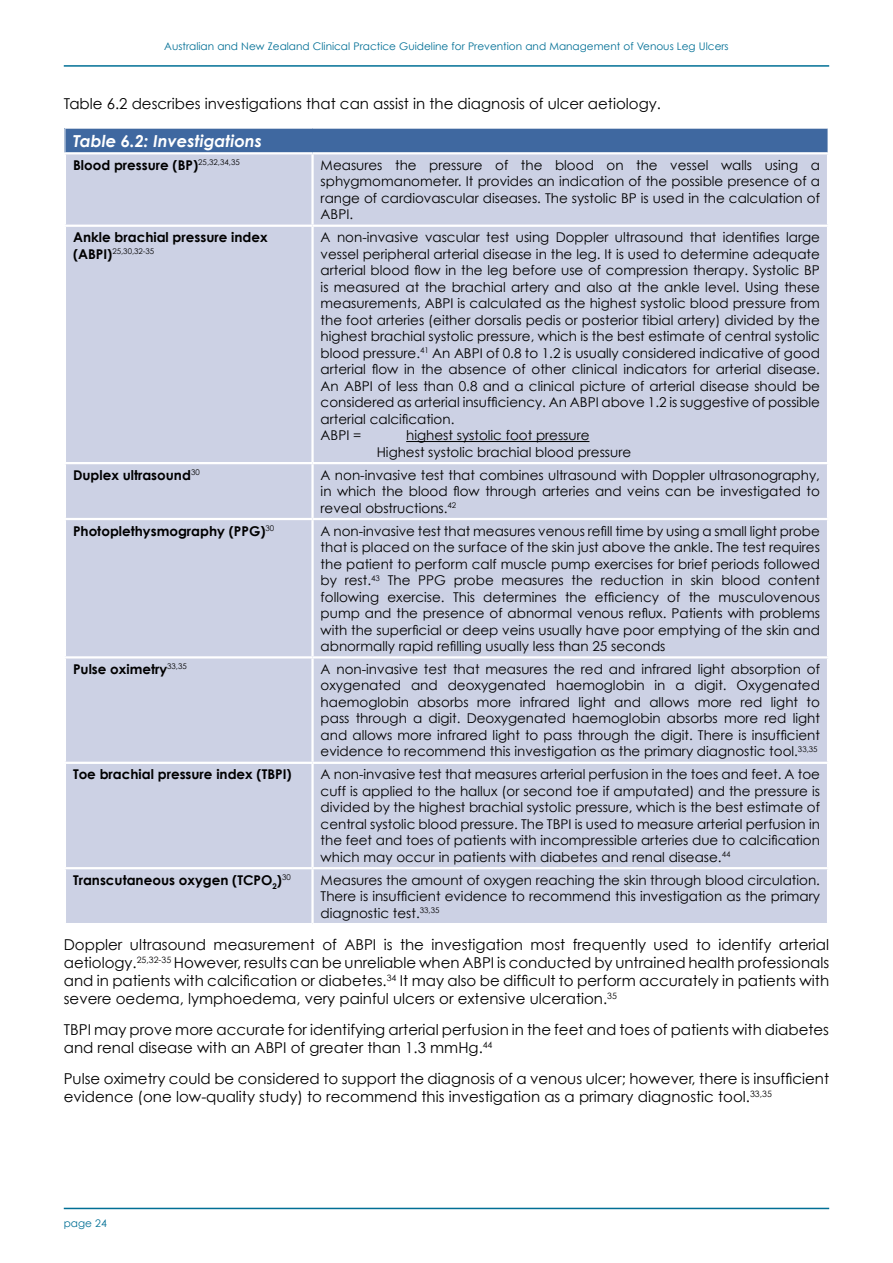
<style>
.page{position:relative;width:893px;height:1263px;background:#fff}
.page>*{position:absolute;margin:0;border:0;box-sizing:border-box;transform-origin:0 0}
.t1{font:italic 700 16.5px "Century Gothic";color:#fff}
.t2{font:15px/18px "Century Gothic";color:#000}
.t3{font:13.5px/16.5px "Century Gothic";color:#000;text-align:justify}
.t4{font:700 13.5px "Century Gothic";color:#000}
.t5{font:10.5px "Century Gothic";color:#006f95}
.t6{font:7.8px "Century Gothic";color:#000}
.s1{font-weight:700;font-size:13.5px}
</style>
<div class="page">
<hr style="left:64px;top:65px;width:765px;height:2px;background:#006f95">
<hr style="left:64px;top:1208px;width:765px;height:1px;background:#006f95">
<div style="left:65px;top:128px;width:763px;height:25px;background:#3f68a0"></div>
<div style="left:66px;top:154px;width:761px;height:769px;background:#ccd1e4"></div>
<hr style="left:65px;top:128px;width:248px;height:1px;background:#fff">
<svg style="left:65px;top:129px;width:1px;height:23px"></svg>
<hr style="left:313px;top:128px;width:515px;height:1px;background:#fff">
<hr style="left:64px;top:152px;width:249px;height:2px;background:#fff">
<hr style="left:313px;top:152px;width:516px;height:2px;background:#fff">
<hr style="left:64px;top:225px;width:249px;height:2px;background:#fff">
<hr style="left:313px;top:225px;width:516px;height:2px;background:#fff">
<hr style="left:64px;top:462px;width:249px;height:2px;background:#fff">
<hr style="left:313px;top:462px;width:516px;height:2px;background:#fff">
<hr style="left:64px;top:518px;width:249px;height:2px;background:#fff">
<hr style="left:313px;top:518px;width:516px;height:2px;background:#fff">
<hr style="left:64px;top:656px;width:249px;height:2px;background:#fff">
<hr style="left:313px;top:656px;width:516px;height:2px;background:#fff">
<hr style="left:64px;top:762px;width:249px;height:2px;background:#fff">
<hr style="left:313px;top:762px;width:516px;height:2px;background:#fff">
<hr style="left:64px;top:867px;width:249px;height:2px;background:#fff">
<hr style="left:313px;top:867px;width:516px;height:2px;background:#fff">
<hr style="left:311px;top:154px;width:3px;height:71px;background:#fff">
<hr style="left:311px;top:227px;width:3px;height:235px;background:#fff">
<hr style="left:311px;top:464px;width:3px;height:54px;background:#fff">
<hr style="left:311px;top:520px;width:3px;height:136px;background:#fff">
<hr style="left:311px;top:658px;width:3px;height:104px;background:#fff">
<hr style="left:311px;top:764px;width:3px;height:103px;background:#fff">
<hr style="left:311px;top:869px;width:3px;height:54px;background:#fff">
<hr style="left:406px;top:441px;width:183px;height:1px;background:#000">
<p class="t5" style="left:164px;top:40px;width:566px">Australian and New Zealand Clinical Practice Guideline for Prevention and Management of Venous Leg Ulcers</p>
<p class="t2" style="left:64px;top:94px;width:599px">Table 6.2 describes investigations that can assist in the diagnosis of ulcer aetiology.</p>
<p class="t1" style="left:73px;top:130px;width:191px">Table 6.2: Investigations</p>
<p class="t4" style="left:73px;top:156px;width:168px">Blood pressure (BP)<sup>25,32,34,35</sup></p>
<p class="t3" style="left:321px;top:156px;width:501px">Measures the pressure of the blood on the vessel walls using a sphygmomanometer. It provides an indication of the possible presence of a range of cardiovascular diseases. The systolic BP is used in the calculation of ABPI.</p>
<p class="t4" style="left:73px;top:229px;width:196px">Ankle brachial pressure index</p>
<p class="t6" style="left:73px;top:247px;width:83px"><span class="s1">(ABPI)</span>25,30,32-35</p>
<p class="t3" style="left:321px;top:229px;width:501px;text-align:left">A non-invasive vascular test using Doppler ultrasound that identifies large vessel peripheral arterial disease in the leg. It is used to determine adequate arterial blood flow in the leg before use of compression therapy. Systolic BP is measured at the brachial artery and also at the ankle level. Using these measurements, ABPI is calculated as the highest systolic blood pressure from the foot arteries (either dorsalis pedis or posterior tibial artery) divided by the highest brachial systolic pressure, which is the best estimate of central systolic blood pressure.<sup>41</sup> An ABPI of 0.8 to 1.2 is usually considered indicative of good arterial flow in the absence of other clinical indicators for arterial disease.<br>An ABPI of less than 0.8 and a clinical picture of arterial disease should be considered as arterial insufficiency. An ABPI above 1.2 is suggestive of possible arterial calcification.<br>ABPI =</p>
<p class="t3" style="left:377px;top:427px;width:256px;text-indent:29px">highest systolic foot pressure<br>Highest systolic brachial blood pressure</p>
<p class="t4" style="left:73px;top:466px;width:128px">Duplex ultrasound<sup>30</sup></p>
<p class="t3" style="left:321px;top:466px;width:501px">A non-invasive test that combines ultrasound with Doppler ultrasonography, in which the blood flow through arteries and veins can be investigated to reveal obstructions.<sup>42</sup></p>
<p class="t4" style="left:73px;top:522px;width:203px">Photoplethysmography (PPG)<sup>30</sup></p>
<p class="t3" style="left:321px;top:522px;width:501px">A non-invasive test that measures venous refill time by using a small light probe that is placed on the surface of the skin just above the ankle. The test requires the patient to perform calf muscle pump exercises for brief periods followed by rest.<sup>43</sup> The PPG probe measures the reduction in skin blood content following exercise. This determines the efficiency of the musculovenous pump and the presence of abnormal venous reflux. Patients with problems with the superficial or deep veins usually have poor emptying of the skin and abnormally rapid refilling usually less than 25 seconds</p>
<p class="t4" style="left:73px;top:660px;width:115px">Pulse oximetry<sup>33,35</sup></p>
<p class="t3" style="left:321px;top:661px;width:501px">A non-invasive test that measures the red and infrared light absorption of oxygenated and deoxygenated haemoglobin in a digit. Oxygenated haemoglobin absorbs more infrared light and allows more red light to pass through a digit. Deoxygenated haemoglobin absorbs more red light and allows more infrared light to pass through the digit. There is insufficient evidence to recommend this investigation as the primary diagnostic tool.<sup>33,35</sup></p>
<p class="t4" style="left:73px;top:766px;width:220px">Toe brachial pressure index (TBPI)</p>
<p class="t3" style="left:321px;top:766px;width:501px">A non-invasive test that measures arterial perfusion in the toes and feet. A toe cuff is applied to the hallux (or second toe if amputated) and the pressure is divided by the highest brachial systolic pressure, which is the best estimate of central systolic blood pressure. The TBPI is used to measure arterial perfusion in the feet and toes of patients with incompressible arteries due to calcification which may occur in patients with diabetes and renal disease.<sup>44</sup></p>
<p class="t4" style="left:73px;top:871px;width:219px">Transcutaneous oxygen (TCPO<sub>2</sub>)<sup>30</sup></p>
<p class="t3" style="left:321px;top:871px;width:501px">Measures the amount of oxygen reaching the skin through blood circulation.<br>There is insufficient evidence to recommend this investigation as the primary diagnostic test.<sup>33,35</sup></p>
<p class="t2" style="left:64px;top:935px;width:767px;text-align:justify">Doppler ultrasound measurement of ABPI is the investigation most frequently used to identify arterial aetiology.<sup>25,32-35</sup> However, results can be unreliable when ABPI is conducted by untrained health professionals and in patients with calcification or diabetes.<sup>34</sup> It may also be difficult to perform accurately in patients with severe oedema, lymphoedema, very painful ulcers or extensive ulceration.<sup>35</sup></p>
<p class="t2" style="left:64px;top:1020px;width:767px">TBPI may prove more accurate for identifying arterial perfusion in the feet and toes of patients with diabetes and renal disease with an ABPI of greater than 1.3 mmHg.<sup>44</sup></p>
<p class="t2" style="left:64px;top:1069px;width:767px">Pulse oximetry could be considered to support the diagnosis of a venous ulcer; however, there is insufficient evidence (one low-quality study) to recommend this investigation as a primary diagnostic tool.<sup>33,35</sup></p>
<p class="t5" style="left:64px;top:1217px;width:45px">page 24</p>
</div>
